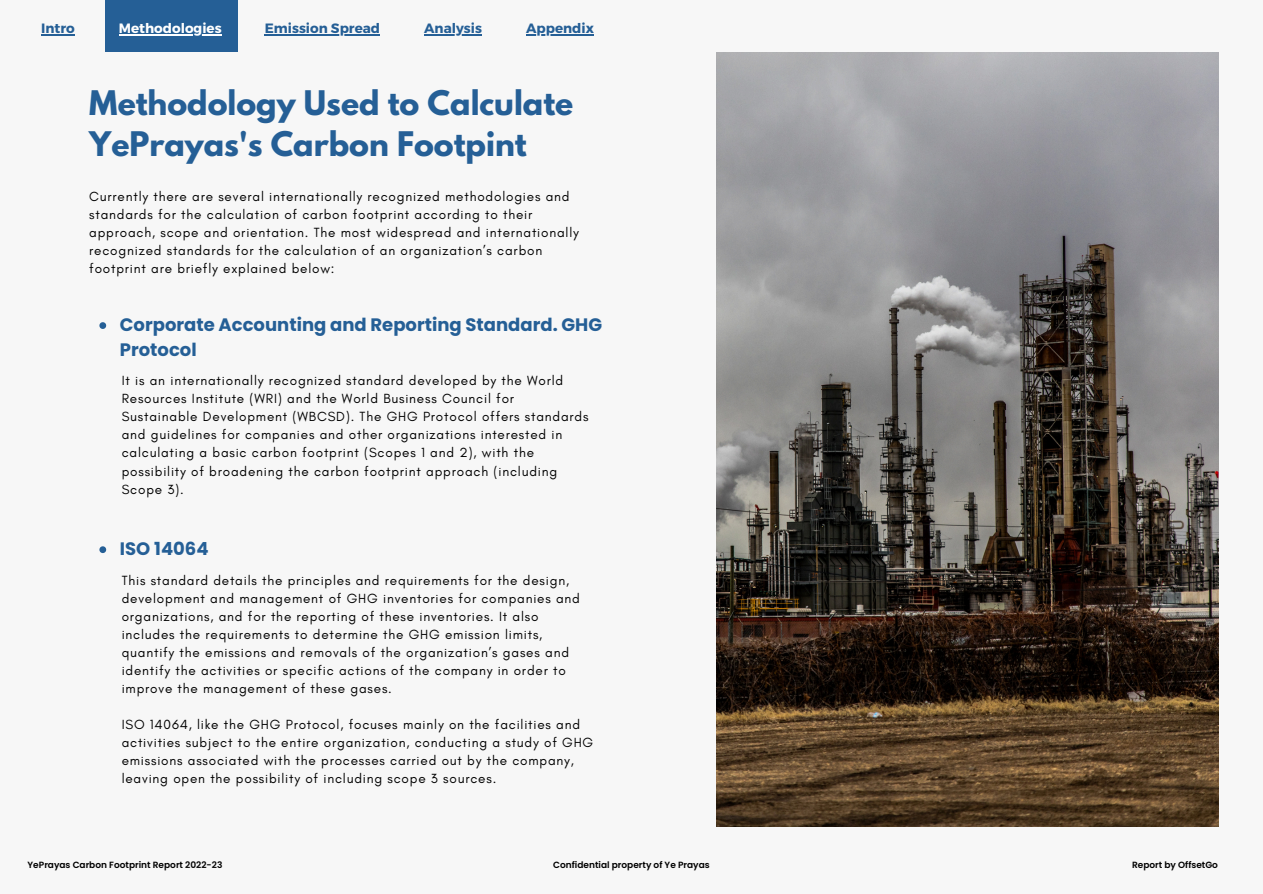
<style>
.page{position:relative;width:1263px;height:894px;background:#fff}
.page>*{position:absolute;margin:0;border:0;box-sizing:border-box;transform-origin:0 0}
.t1{font:700 30px/41.7px "League Spartan";color:#255f96}
.t2{font:700 18px/24.8px "Poppins";color:#255f96}
.t3{font:13.5px/18px "Glacial Indifference";letter-spacing:.06em;color:#000}
.t4{font:700 13.5px "Montserrat";color:#255f96}
.t5{font:700 13.5px "Montserrat";color:#fff}
.t6{font:600 9px "Poppins";color:#000}
</style>
<div class="page">
<div style="left:0;top:0;width:1263px;height:893px;background:#f7f7f7"></div>
<img style="left:717px;top:52px;width:501px;height:773px">
<svg style="left:99px;top:322px;width:7px;height:7px"></svg>
<svg style="left:99px;top:546px;width:7px;height:7px"></svg>
<div style="left:105px;top:0;width:133px;height:51px;background:#255f96"></div>
<hr style="left:41px;top:35px;width:34px;height:1px;background:#255f96">
<hr style="left:119px;top:35px;width:103px;height:1px;background:#fff">
<hr style="left:265px;top:35px;width:115px;height:1px;background:#255f96">
<hr style="left:424px;top:35px;width:58px;height:1px;background:#255f96">
<hr style="left:526px;top:35px;width:68px;height:1px;background:#255f96">
<h4 class="t4" style="left:41px;top:20px;width:35px">Intro</h4>
<h4 class="t5" style="left:119px;top:20px;width:104px">Methodologies</h4>
<p class="t4" style="left:265px;top:20px;width:117px">Emission Spread</p>
<p class="t4" style="left:424px;top:20px;width:59px">Analysis</p>
<p class="t4" style="left:526px;top:20px;width:69px">Appendix</p>
<h3 class="t1" style="left:89px;top:85px;width:485px">Methodology Used to Calculate<br>YePrayas's Carbon Footpint</h3>
<h3 class="t3" style="left:89px;top:187px;width:491px">Currently there are several internationally recognized methodologies and standards for the calculation of carbon footprint according to their approach, scope and orientation. The most widespread and internationally recognized standards for the calculation of an organization’s carbon footprint are briefly explained below:</h3>
<h4 class="t2" style="left:120px;top:312px;width:484px">Corporate Accounting and Reporting Standard. GHG<br>Protocol</h4>
<h3 class="t3" style="left:122px;top:371px;width:468px">It is an internationally recognized standard developed by the World Resources Institute (WRI) and the World Business Council for Sustainable Development (WBCSD). The GHG Protocol offers standards and guidelines for companies and other organizations interested in calculating a basic carbon footprint (Scopes 1 and 2), with the possibility of broadening the carbon footprint approach (including Scope 3).</h3>
<p class="t2" style="left:120px;top:536px;width:90px">ISO 14064</p>
<h3 class="t3" style="left:122px;top:571px;width:460px">This standard details the principles and requirements for the design, development and management of GHG inventories for companies and organizations, and for the reporting of these inventories. It also includes the requirements to determine the GHG emission limits, quantify the emissions and removals of the organization’s gases and identify the activities or specific actions of the company in order to improve the management of these gases.</h3>
<h1 class="t3" style="left:122px;top:715px;width:473px">ISO 14064, like the GHG Protocol, focuses mainly on the facilities and activities subject to the entire organization, conducting a study of GHG emissions associated with the processes carried out by the company, leaving open the possibility of including scope 3 sources.</h1>
<h3 class="t6" style="left:28px;top:858px;width:196px">YePrayas Carbon Footprint Report 2022-23</h3>
<h4 class="t6" style="left:553px;top:858px;width:158px">Confidential property of Ye Prayas</h4>
<p class="t6" style="left:1132px;top:858px;width:88px">Report by OffsetGo</p>
</div>
